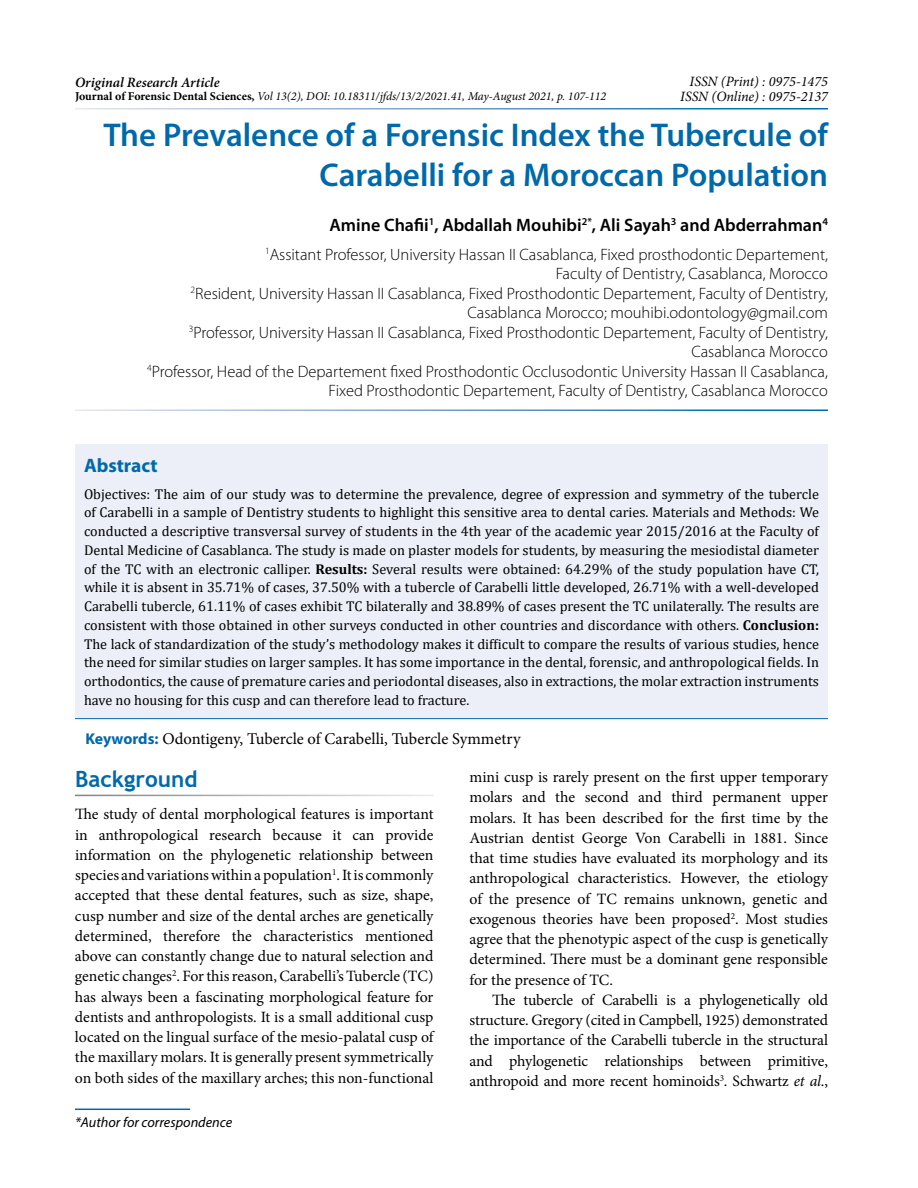
<style>
.page{position:relative;width:918px;height:1188px;background:#fff}
.page>*{position:absolute;margin:0;border:0;box-sizing:border-box;transform-origin:0 0}
.t1{font:600 33px/40.5px "Myriad Pro";color:#0069aa;text-align:right}
.t2{font:700 22.5px "Trebuchet MS";color:#0069aa}
.t3{font:700 19.5px "Myriad Pro";color:#0069aa}
.t4{font:600 18px "Myriad Pro";color:#000}
.t5{font:300 16.5px/19.5px "Myriad Pro";color:#000;text-align:right}
.t6{font:16.5px "Minion Pro";color:#000}
.t7{font:15.75px/20.2px "Minion Pro";letter-spacing:-.005em;color:#000;text-align:justify}
.t8{font:14.25px/18.8px "Cambria";color:#000;text-align:justify}
.t9{font:italic 14.25px/15px "Minion Pro";color:#000;text-align:right}
.t10{font:italic 14.25px "Myriad Pro";color:#000}
.t11{font:italic 600 14.25px "Minion Pro";color:#000}
.t12{font:italic 12px "Minion Pro";color:#000}
.s1{font-weight:700;font-style:normal}
.s2{font-weight:700}
.s3{font-family:"Myriad Pro";font-weight:700;font-size:15.75px;color:#0069aa}
.s4{font-style:italic}
</style>
<div class="page">
<hr style="left:75px;top:1109px;width:115px;height:1px;background:#0069aa">
<div style="left:75px;top:444px;width:753px;height:274px;background:#eceff7"></div>
<hr style="left:75px;top:718px;width:753px;height:1px;background:#0069aa">
<p class="t11" style="left:75px;top:72px;width:146px">Original Research Article</p>
<p class="t9" style="left:680px;top:74px;width:149px">ISSN (Print) : 0975-1475<br>ISSN (Online) : 0975-2137</p>
<p class="t12" style="left:75px;top:88px;width:533px"><span class="s1">Journal of Forensic Dental Sciences,</span> Vol 13(2), DOI: 10.18311/jfds/13/2/2021.41, May-August 2021, p. 107-112</p>
<h1 class="t1" style="left:103px;top:113px;width:726px">The Prevalence of a Forensic Index the Tubercule of<br>Carabelli for a Moroccan Population</h1>
<p class="t4" style="left:330px;top:214px;width:500px">Amine Chafii<sup>1</sup>, Abdallah Mouhibi<sup>2*</sup>, Ali Sayah<sup>3</sup> and Abderrahman<sup>4</sup></p>
<p class="t5" style="left:147px;top:244px;width:682px"><sup>1</sup>Assitant Professor, University Hassan II Casablanca, Fixed prosthodontic Departement,<br>Faculty of Dentistry, Casablanca, Morocco<br><sup>2</sup>Resident, University Hassan II Casablanca, Fixed Prosthodontic Departement, Faculty of Dentistry, Casablanca Morocco; mouhibi.odontology@gmail.com<br><sup>3</sup>Professor, University Hassan II Casablanca, Fixed Prosthodontic Departement, Faculty of Dentistry, Casablanca Morocco<br><sup>4</sup>Professor, Head of the Departement fixed Prosthodontic Occlusodontic University Hassan II Casablanca, Fixed Prosthodontic Departement, Faculty of Dentistry, Casablanca Morocco</p>
<p class="t3" style="left:84px;top:453px;width:75px">Abstract</p>
<p class="t8" style="left:84px;top:484px;width:737px">Objectives: The aim of our study was to determine the prevalence, degree of expression and symmetry of the tubercle of Carabelli in a sample of Dentistry students to highlight this sensitive area to dental caries. Materials and Methods: We conducted a descriptive transversal survey of students in the 4th year of the academic year 2015/2016 at the Faculty of Dental Medicine of Casablanca. The study is made on plaster models for students, by measuring the mesiodistal diameter of the TC with an electronic calliper. <span class="s2">Results:</span> Several results were obtained: 64.29% of the study population have CT, while it is absent in 35.71% of cases, 37.50% with a tubercle of Carabelli little developed, 26.71% with a well-developed Carabelli tubercle, 61.11% of cases exhibit TC bilaterally and 38.89% of cases present the TC unilaterally. The results are consistent with those obtained in other surveys conducted in other countries and discordance with others. <span class="s2">Conclusion:<br></span>The lack of standardization of the study’s methodology makes it difficult to compare the results of various studies, hence the need for similar studies on larger samples. It has some importance in the dental, forensic, and anthropological fields. In orthodontics, the cause of premature caries and periodontal diseases, also in extractions, the molar extraction instruments have no housing for this cusp and can therefore lead to fracture.</p>
<p class="t6" style="left:86px;top:727px;width:437px"><span class="s3">Keywords:</span> Odontigeny, Tubercle of Carabelli, Tubercle Symmetry</p>
<h2 class="t2" style="left:75px;top:765px;width:124px">Background</h2>
<p class="t7" style="left:75px;top:804px;width:360px">The study of dental morphological features is important in anthropological research because it can provide information on the phylogenetic relationship between species and variations within a population<sup>1</sup>. It is commonly accepted that these dental features, such as size, shape, cusp number and size of the dental arches are genetically determined, therefore the characteristics mentioned above can constantly change due to natural selection and genetic changes<sup>2</sup>. For this reason, Carabelli’s Tubercle (TC) has always been a fascinating morphological feature for dentists and anthropologists. It is a small additional cusp located on the lingual surface of the mesio-palatal cusp of the maxillary molars. It is generally present symmetrically on both sides of the maxillary arches; this non-functional</p>
<p class="t10" style="left:75px;top:1113px;width:159px">*Author for correspondence</p>
<p class="t7" style="left:470px;top:767px;width:360px">mini cusp is rarely present on the first upper temporary molars and the second and third permanent upper molars. It has been described for the first time by the Austrian dentist George Von Carabelli in 1881. Since that time studies have evaluated its morphology and its anthropological characteristics. However, the etiology of the presence of TC remains unknown, genetic and exogenous theories have been proposed<sup>2</sup>. Most studies agree that the phenotypic aspect of the cusp is genetically determined. There must be a dominant gene responsible for the presence of TC.</p>
<p class="t7" style="left:470px;top:990px;width:360px;text-indent:23px">The tubercle of Carabelli is a phylogenetically old structure. Gregory (cited in Campbell, 1925) demonstrated the importance of the Carabelli tubercle in the structural and phylogenetic relationships between primitive, anthropoid and more recent hominoids<sup>3</sup>. Schwartz <span class="s4">et al</span>.,</p>
</div>
